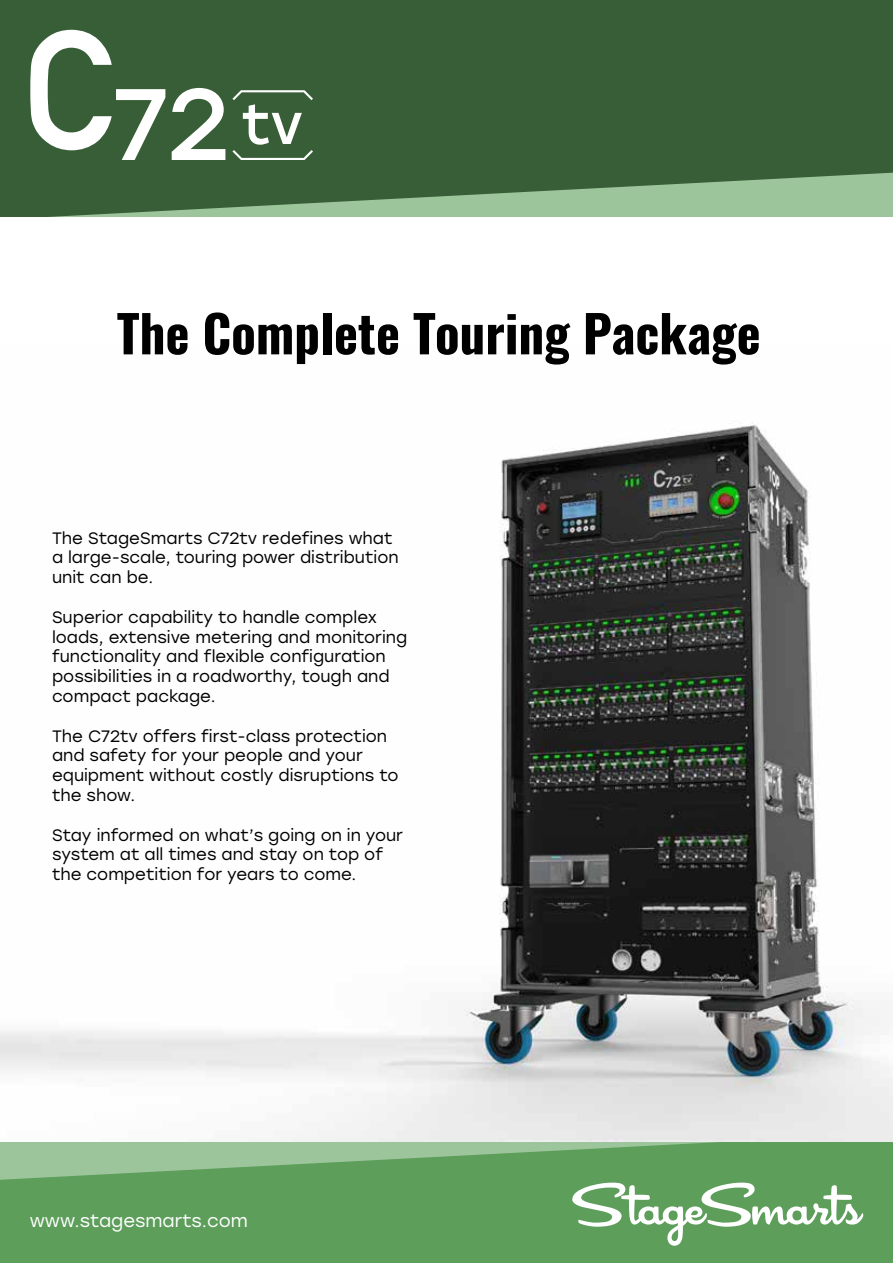
<style>
.page{position:relative;width:893px;height:1263px;background:#fff}
.page>*{position:absolute;margin:0;border:0;box-sizing:border-box;transform-origin:0 0}
.t1{font:700 51px "Oswald";color:#000}
.t2{font:18px "Stolzl";color:#fff}
.t3{font:16.5px/19.8px "Stolzl";color:#000}
</style>
<div class="page">
<svg style="left:0;top:0;width:893px;height:217px;background:#426941"></svg>
<svg style="left:0;top:1142px;width:893px;height:121px;background:#66a364"></svg>
<img style="left:0;top:425px;width:893px;height:717px">
<svg style="left:572px;top:1182px;width:291px;height:64px"></svg>
<svg style="left:30px;top:30px;width:135px;height:130px"></svg>
<svg style="left:172px;top:88px;width:53px;height:72px"></svg>
<svg style="left:232px;top:90px;width:81px;height:70px"></svg>
<h1 class="t1" style="left:117px;top:307px;width:645px">The Complete Touring Package</h1>
<p class="t3" style="left:52px;top:527px;width:348px">The StageSmarts C72tv redefines what a large-scale, touring power distribution unit can be.</p>
<p class="t3" style="left:52px;top:606px;width:357px">Superior capability to handle complex loads, extensive metering and monitoring functionality and flexible configuration possibilities in a roadworthy, tough and compact package.</p>
<p class="t3" style="left:52px;top:725px;width:348px">The C72tv offers first-class protection and safety for your people and your equipment without costly disruptions to the show.</p>
<p class="t3" style="left:52px;top:824px;width:353px">Stay informed on what’s going on in your system at all times and stay on top of the competition for years to come.</p>
<p class="t2" style="left:30px;top:1208px;width:220px">www.stagesmarts.com</p>
</div>
